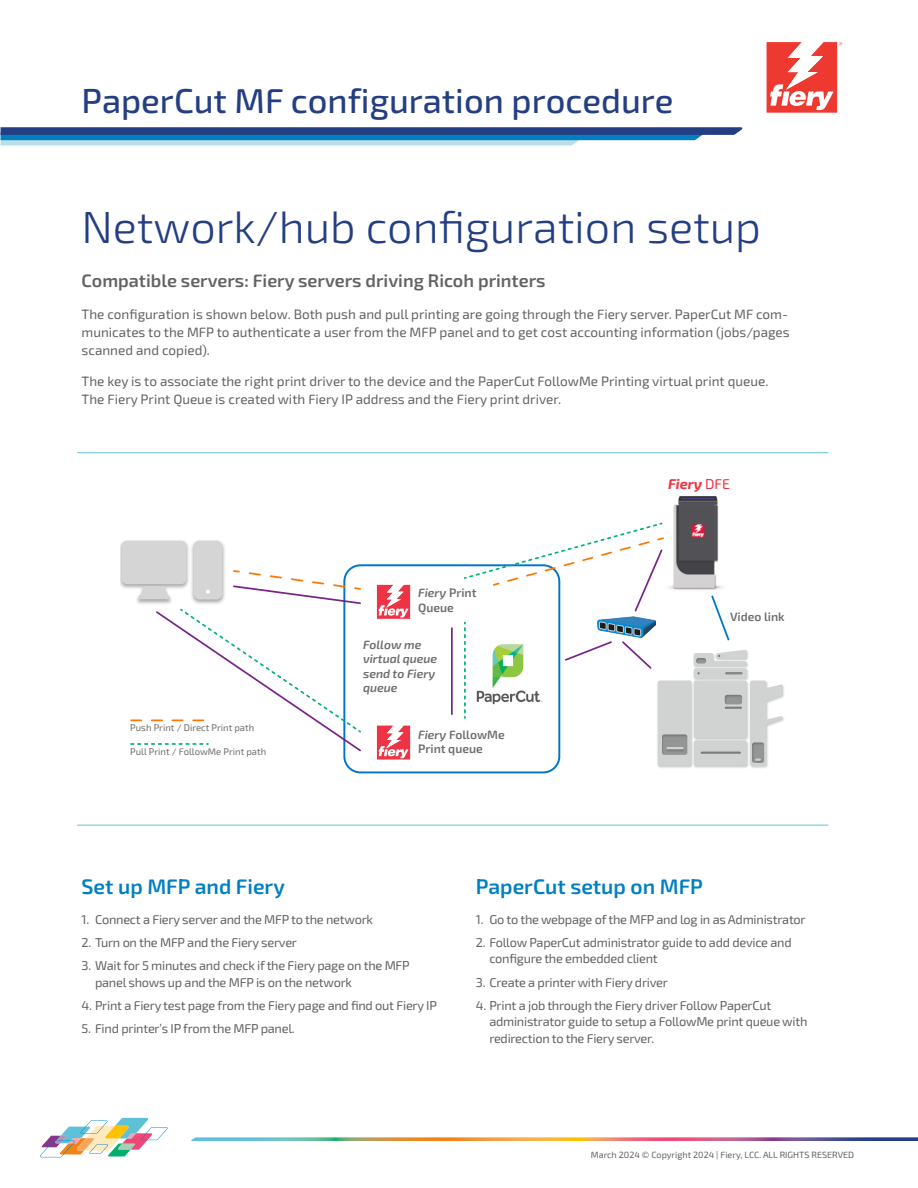
<style>
.page{position:relative;width:918px;height:1188px;background:#fff}
.page>*{position:absolute;margin:0;border:0;box-sizing:border-box;transform-origin:0 0}
.t1{font:300 45px "Exo 2";color:#243e83}
.t2{font:500 34.5px "Exo 2";color:#243e83}
.t3{font:600 21px "Exo 2";color:#0080c0}
.t4{font:600 18px "Exo 2";color:#636362}
.t5{font:italic 700 14.25px "Exo 2";color:#ef3344}
.t6{font:13.5px/18px "Exo 2";color:#636362;text-align:justify}
.t7{font:12.75px/16.5px "Exo 2";letter-spacing:-.02em;color:#636362}
.t8{font:600 12px/14.5px "Exo 2";color:#6d6d6c}
.t9{font:italic 600 12px/14.5px "Exo 2";color:#6d6d6c}
.t10{font:9.45px "Exo 2";color:#6d6d6c}
.t11{font:9px "Exo 2";color:#636362}
.s1{font-style:italic}
.s2{font-weight:400;font-style:normal}
</style>
<div class="page">
<svg style="left:191px;top:1137px;width:727px;height:4px;background:#af9183"></svg>
<svg style="left:40px;top:1118px;width:128px;height:39px"></svg>
<svg style="left:767px;top:42px;width:75px;height:71px"></svg>
<svg style="left:1px;top:127px;width:742px;height:19px;background:#5589b8"></svg>
<img style="left:658px;top:685px;width:126px;height:83px">
<svg style="left:377px;top:726px;width:33px;height:34px"></svg>
<svg style="left:377px;top:585px;width:33px;height:34px"></svg>
<div style="left:343px;top:564px;width:217px;height:209px;border:2px solid #0076cb;border-radius:16px"></div>
<img style="left:673px;top:497px;width:46px;height:26px">
<hr style="left:451px;top:628px;width:2px;height:86px;background:#782487">
<svg style="left:464px;top:523px;width:318px;height:243px"></svg>
<img style="left:468px;top:632px;width:82px;height:82px">
<img style="left:120px;top:540px;width:69px;height:49px">
<div style="left:122px;top:541px;width:64px;height:43px;background:#d5d5d5;border-radius:5px"></div>
<img style="left:191px;top:540px;width:34px;height:29px">
<div style="left:194px;top:541px;width:28px;height:59px;background:#d5d5d5;border-radius:6px"></div>
<svg style="left:131px;top:569px;width:230px;height:184px"></svg>
<hr style="left:77px;top:452px;width:751px;height:1px;background:#5fc1d7">
<hr style="left:77px;top:825px;width:751px;height:1px;background:#5fc1d7">
<h2 class="t2" style="left:82px;top:76px;width:594px">PaperCut MF configuration procedure</h2>
<h1 class="t1" style="left:82px;top:196px;width:681px">Network/hub configuration setup</h1>
<h3 class="t4" style="left:82px;top:268px;width:466px">Compatible servers: Fiery servers driving Ricoh printers</h3>
<p class="t6" style="left:82px;top:304px;width:710px">The configuration is shown below. Both push and pull printing are going through the Fiery server. PaperCut MF com&shy;municates to the MFP to authenticate a user from the MFP panel and to get cost accounting information (jobs/pages scanned and copied).</p>
<p class="t6" style="left:82px;top:372px;width:688px">The key is to associate the right print driver to the device and the PaperCut FollowMe Printing virtual print queue.<br>The Fiery Print Queue is created with Fiery IP address and the Fiery print driver.</p>
<p class="t10" style="left:130px;top:721px;width:126px">Push Print / Direct Print path</p>
<p class="t10" style="left:130px;top:746px;width:137px">Pull Print / FollowMe Print path</p>
<p class="t8" style="left:418px;top:585px;width:60px"><span class="s1">Fiery</span> Print<br>Queue</p>
<p class="t9" style="left:363px;top:637px;width:76px">Follow me virtual queue send to Fiery queue</p>
<p class="t8" style="left:418px;top:727px;width:88px"><span class="s1">Fiery</span> FollowMe<br>Print queue</p>
<p class="t5" style="left:668px;top:474px;width:64px">Fiery <span class="s2">DFE</span></p>
<p class="t8" style="left:730px;top:609px;width:56px">Video link</p>
<h3 class="t3" style="left:82px;top:872px;width:205px">Set up MFP and Fiery</h3>
<p class="t7" style="left:82px;top:910px;width:293px">1. Connect a Fiery server and the MFP to the network</p>
<p class="t7" style="left:82px;top:934px;width:217px">2. Turn on the MFP and the Fiery server</p>
<p class="t7" style="left:95px;top:957px;width:316px;text-indent:-14px">3. Wait for 5 minutes and check if the Fiery page on the MFP panel shows up and the MFP is on the network</p>
<p class="t7" style="left:82px;top:997px;width:357px">4. Print a Fiery test page from the Fiery page and find out Fiery IP</p>
<p class="t7" style="left:82px;top:1020px;width:215px">5. Find printer’s IP from the MFP panel.</p>
<h3 class="t3" style="left:476px;top:872px;width:229px">PaperCut setup on MFP</h3>
<p class="t7" style="left:476px;top:910px;width:331px">1. Go to the webpage of the MFP and log in as Administrator</p>
<p class="t7" style="left:489px;top:934px;width:304px;text-indent:-14px">2. Follow PaperCut administrator guide to add device and configure the embedded client</p>
<p class="t7" style="left:476px;top:973px;width:194px">3. Create a printer with Fiery driver</p>
<p class="t7" style="left:489px;top:997px;width:320px;text-indent:-14px">4. Print a job through the Fiery driver Follow PaperCut administrator guide to setup a FollowMe print queue with redirection to the Fiery server.</p>
<p class="t11" style="left:591px;top:1149px;width:265px">March 2024 © Copyright 2024 | Fiery, LCC. ALL RIGHTS RESERVED</p>
</div>
